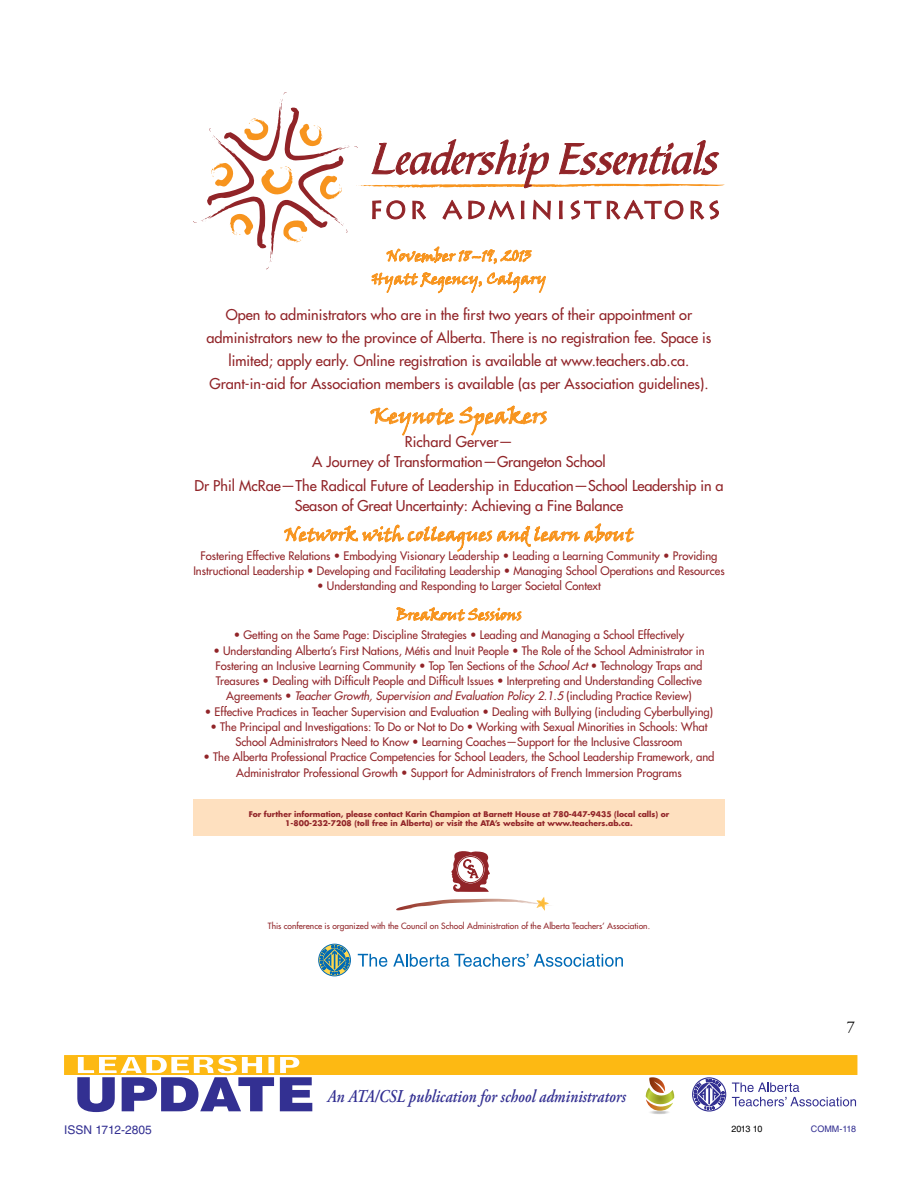
<style>
.page{position:relative;width:918px;height:1188px;background:#fff}
.page>*{position:absolute;margin:0;border:0;box-sizing:border-box;transform-origin:0 0}
.t1{font:21.45px "Viner Hand ITC";color:#f7941e}
.t2{font:18.3px "Viner Hand ITC";color:#f7941e}
.t3{font:italic 600 18px "Adobe Garamond Pro";color:#333092;scale:.85 1}
.t4{font:16.5px "Adobe Garamond Pro";color:#000}
.t5{font:15.3px/23px "Viner Hand ITC";color:#f7941e;text-align:center}
.t6{font:500 14.55px/23px "Futura Std";color:#912428;text-align:center}
.t7{font:12px "Helvetica LT Std";color:#333092}
.t8{font:500 11.4px/15.3px "Futura Std";color:#912428;text-align:center}
.t9{font:9px "Helvetica LT Std";color:#333092}
.t10{font:9px "Helvetica LT Std";letter-spacing:-.045em;color:#000}
.t11{font:500 8.4px "Futura Std";color:#912428}
.t12{font:700 7.65px/9.1px "Futura Std";color:#912428;text-align:center}
.s1{font-style:italic}
</style>
<div class="page">
<img style="left:650px;top:1112px;width:19px;height:2px">
<svg style="left:64px;top:1055px;width:794px;height:57px"></svg>
<svg style="left:358px;top:954px;width:29px;height:13px"></svg>
<svg style="left:393px;top:954px;width:230px;height:13px"></svg>
<div style="left:318px;top:944px;width:33px;height:32px;border:1px solid #006bb6;border-radius:50%"></div>
<svg style="left:320px;top:946px;width:29px;height:29px"></svg>
<svg style="left:370px;top:405px;width:177px;height:31px"></svg>
<svg style="left:284px;top:523px;width:351px;height:29px"></svg>
<svg style="left:396px;top:607px;width:126px;height:15px"></svg>
<svg style="left:396px;top:851px;width:153px;height:60px"></svg>
<svg style="left:193px;top:92px;width:532px;height:202px"></svg>
<div style="left:193px;top:800px;width:532px;height:36px;background:#fee0bf"></div>
<h3 class="t5" style="left:372px;top:244px;width:176px">November 18–19, 2013<br>Hyatt Regency, Calgary</h3>
<p class="t6" style="left:206px;top:303px;width:507px">Open to administrators who are in the first two years of their appointment or administrators new to the province of Alberta. There is no registration fee. Space is limited; apply early. Online registration is available at www.teachers.ab.ca.<br>Grant-in-aid for Association members is available (as per Association guidelines).</p>
<h1 class="t1" style="left:370px;top:402px;width:179px">Keynote Speakers</h1>
<p class="t6" style="left:312px;top:432px;width:295px;line-height:19.8px">Richard Gerver—<br>A Journey of Transformation—Grangeton School</p>
<p class="t6" style="left:194px;top:476px;width:531px;line-height:19.8px">Dr Phil McRae—The Radical Future of Leadership in Education—School Leadership in a<br>Season of Great Uncertainty: Achieving a Fine Balance</p>
<h2 class="t2" style="left:284px;top:523px;width:351px">Network with colleagues and learn about</h2>
<p class="t8" style="left:193px;top:548px;width:533px">Fostering Effective Relations • Embodying Visionary Leadership • Leading a Learning Community • Providing<br>Instructional Leadership • Developing and Facilitating Leadership • Managing School Operations and Resources</p>
<p class="t8" style="left:317px;top:579px;width:285px">• Understanding and Responding to Larger Societal Context</p>
<h3 class="t5" style="left:396px;top:603px;width:127px">Breakout Sessions</h3>
<p class="t8" style="left:234px;top:627px;width:452px">• Getting on the Same Page: Discipline Strategies • Leading and Managing a School Effectively</p>
<p class="t8" style="left:213px;top:643px;width:493px">• Understanding Alberta’s First Nations, Métis and Inuit People • The Role of the School Administrator in Fostering an Inclusive Learning Community • Top Ten Sections of the <span class="s1">School Act</span> • Technology Traps and Treasures • Dealing with Difficult People and Difficult Issues • Interpreting and Understanding Collective Agreements • <span class="s1">Teacher Growth, Supervision and Evaluation Policy 2.1.5</span> (including Practice Review)</p>
<p class="t8" style="left:205px;top:704px;width:510px">• Effective Practices in Teacher Supervision and Evaluation • Dealing with Bullying (including Cyberbullying)</p>
<p class="t8" style="left:210px;top:719px;width:499px">• The Principal and Investigations: To Do or Not to Do • Working with Sexual Minorities in Schools: What<br>School Administrators Need to Know • Learning Coaches—Support for the Inclusive Classroom</p>
<p class="t8" style="left:203px;top:750px;width:513px">• The Alberta Professional Practice Competencies for School Leaders, the School Leadership Framework, and<br>Administrator Professional Growth • Support for Administrators of French Immersion Programs</p>
<p class="t12" style="left:249px;top:809px;width:422px">For further information, please contact Karin Champion at Barnett House at 780-447-9435 (local calls) or<br>1-800-232-7208 (toll free in Alberta) or visit the ATA’s website at www.teachers.ab.ca.</p>
<p class="t11" style="left:268px;top:920px;width:384px">This conference is organized with the Council on School Administration of the Alberta Teachers’ Association.</p>
<h3 class="t3" style="left:328px;top:1086px;width:352px">An ATA/CSL publication for school administrators</h3>
<p class="t7" style="left:64px;top:1123px;width:89px">ISSN 1712-2805</p>
<p class="t10" style="left:732px;top:1123px;width:32px">2013 10</p>
<h3 class="t4" style="left:847px;top:1017px;width:10px">7</h3>
<p class="t9" style="left:811px;top:1123px;width:47px">COMM-118</p>
</div>
